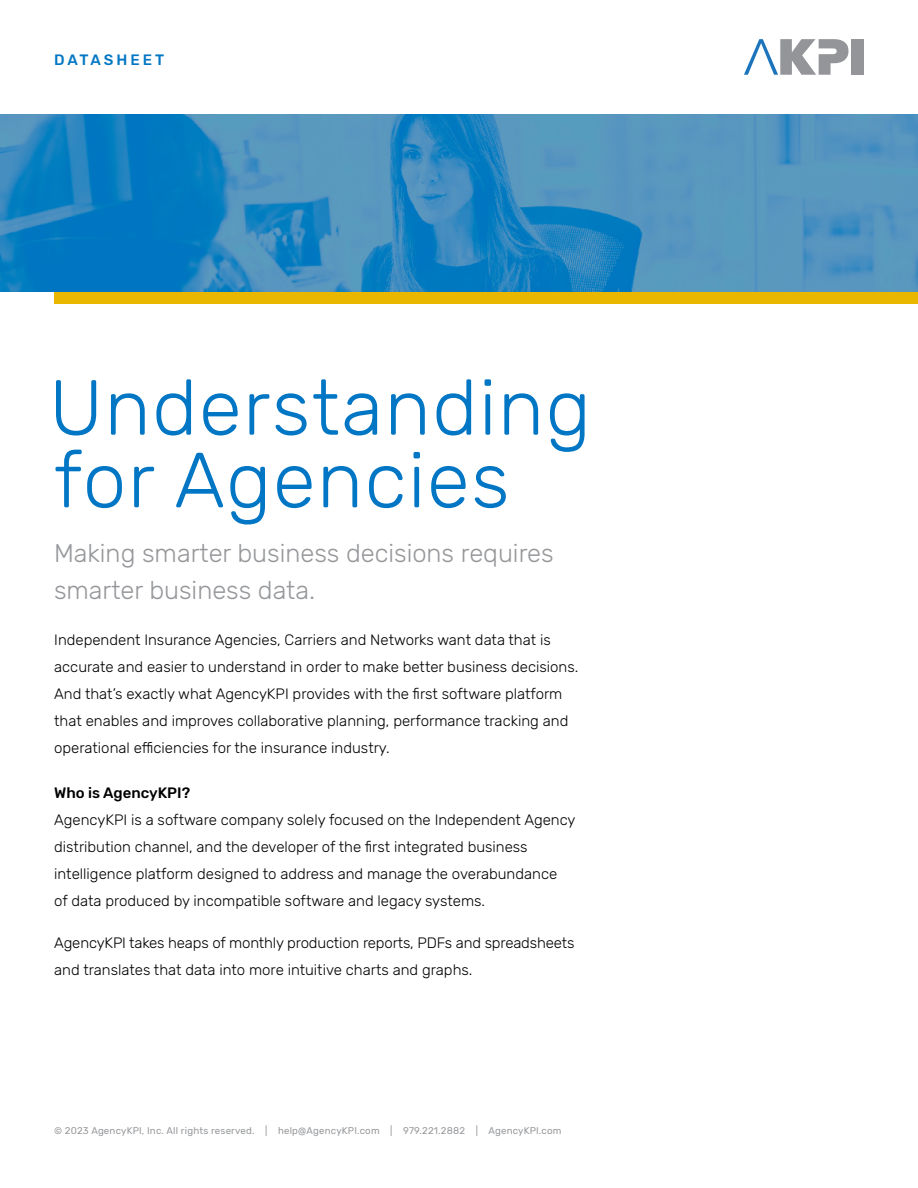
<style>
.page{position:relative;width:918px;height:1188px;background:#fff}
.page>*{position:absolute;margin:0;border:0;box-sizing:border-box;transform-origin:0 0}
.t1{font:300 78px/72.6px "Rubik";letter-spacing:.02em;color:#0076c4}
.t2{font:300 25.5px/36.6px "Rubik";color:#95979a}
.t3{font:300 15px/27px "Rubik";color:#000}
.t4{font:500 15px "Rubik";color:#000}
.t5{font:500 15px "Rubik";letter-spacing:.195em;color:#0076c4}
.t6{font:9.75px "Rubik";letter-spacing:.02em;color:#95979a}
</style>
<div class="page">
<img style="left:0;top:114px;width:918px;height:178px">
<div style="left:54px;top:292px;width:864px;height:11px;background:#e9b600"></div>
<svg style="left:744px;top:39px;width:104px;height:36px"></svg>
<div style="left:852px;top:39px;width:12px;height:36px;background:#939598"></div>
<p class="t5" style="left:54px;top:51px;width:112px">DATASHEET</p>
<h1 class="t1" style="left:49px;top:373px;width:543px">Understanding for Agencies</h1>
<h2 class="t2" style="left:54px;top:535px;width:501px">Making smarter business decisions requires smarter business data.</h2>
<p class="t3" style="left:54px;top:627px;width:526px">Independent Insurance Agencies, Carriers and Networks want data that is accurate and easier to understand in order to make better business decisions.<br>And that’s exactly what AgencyKPI provides with the first software platform that enables and improves collaborative planning, performance tracking and operational efficiencies for the insurance industry.</p>
<p class="t4" style="left:54px;top:785px;width:137px">Who is AgencyKPI?</p>
<p class="t3" style="left:54px;top:807px;width:523px">AgencyKPI is a software company solely focused on the Independent Agency distribution channel, and the developer of the first integrated business intelligence platform designed to address and manage the overabundance<br>of data produced by incompatible software and legacy systems.</p>
<p class="t3" style="left:54px;top:930px;width:522px">AgencyKPI takes heaps of monthly production reports, PDFs and spreadsheets and translates that data into more intuitive charts and graphs.</p>
<p class="t6" style="left:54px;top:1125px;width:509px">© 2023 AgencyKPI, Inc. All rights reserved. | help@AgencyKPI.com | 979.221.2882 | AgencyKPI.com</p>
</div>
